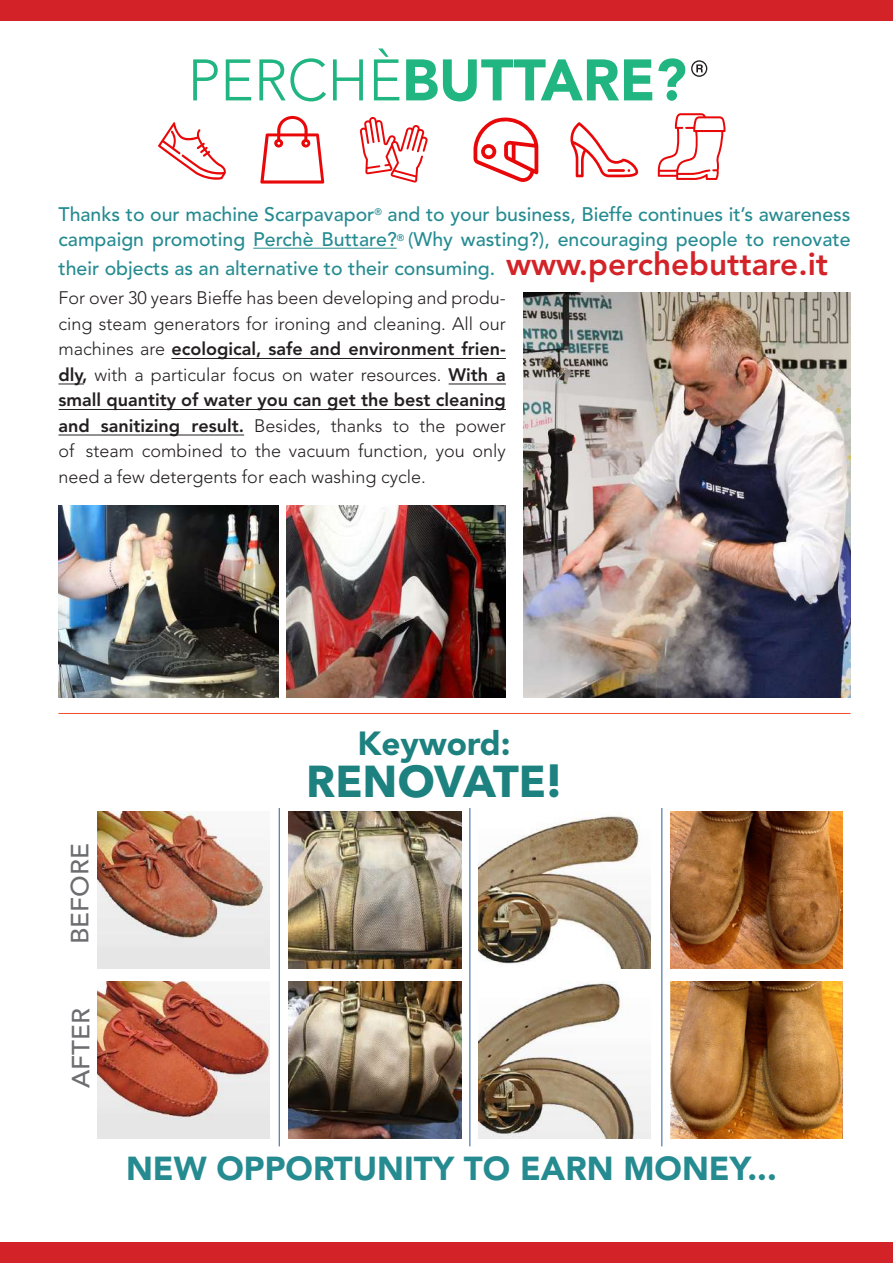
<style>
.page{position:relative;width:893px;height:1263px;background:#fff}
.page>*{position:absolute;margin:0;border:0;box-sizing:border-box;transform-origin:0 0}
.t1{font:700 44.25px "Avenir Next LT Pro";color:#1c817f}
.t2{font:900 33.15px "Avenir LT Std";color:#1c817f}
.t3{font:900 33px "Avenir LT Std";color:#258b91}
.t4{font:500 24.75px "Avenir LT Std";color:#6c6d70;scale:1.05 1}
.t5{font:500 19.5px/25.5px "Avenir LT Std";color:#258b91}
.t6{font:300 18px/25.5px "Avenir LT Std";color:#231f20;text-align:justify}
.s1{font-weight:800;font-size:31.5px;color:#d32328}
.s2{font-weight:800}
.s3{font-size:46.05px}
</style>
<div class="page">
<div style="left:0;top:0;width:893px;height:20px;background:#d32328"></div>
<div style="left:0;top:1242px;width:893px;height:21px;background:#d32328"></div>
<img style="left:523px;top:293px;width:327px;height:404px">
<img style="left:286px;top:505px;width:220px;height:192px">
<hr style="left:58px;top:713px;width:792px;height:1px;background:#f04d26">
<img style="left:58px;top:505px;width:220px;height:192px">
<hr style="left:253px;top:248px;width:144px;height:1px;background:#258b91">
<img style="left:97px;top:811px;width:173px;height:157px">
<img style="left:289px;top:811px;width:172px;height:157px">
<img style="left:478px;top:816px;width:173px;height:152px">
<img style="left:97px;top:981px;width:173px;height:157px">
<img style="left:289px;top:981px;width:172px;height:157px">
<img style="left:478px;top:981px;width:173px;height:157px">
<hr style="left:279px;top:808px;width:1px;height:338px;background:#295e9d">
<hr style="left:470px;top:808px;width:1px;height:338px;background:#295e9d">
<img style="left:670px;top:811px;width:173px;height:157px">
<img style="left:670px;top:981px;width:172px;height:157px">
<hr style="left:662px;top:808px;width:1px;height:338px;background:#295e9d">
<svg style="left:359px;top:117px;width:69px;height:66px"></svg>
<svg style="left:473px;top:117px;width:65px;height:65px"></svg>
<svg style="left:158px;top:122px;width:68px;height:58px"></svg>
<svg style="left:260px;top:116px;width:64px;height:68px"></svg>
<svg style="left:658px;top:113px;width:67px;height:67px"></svg>
<svg style="left:570px;top:122px;width:68px;height:55px"></svg>
<hr style="left:607px;top:169px;width:18px;height:3px;background:#e90809">
<svg style="left:691px;top:60px;width:17px;height:17px"></svg>
<svg style="left:193px;top:59px;width:25px;height:41px"></svg>
<svg style="left:226px;top:59px;width:25px;height:41px"></svg>
<svg style="left:259px;top:58px;width:67px;height:43px"></svg>
<svg style="left:333px;top:59px;width:30px;height:41px"></svg>
<svg style="left:374px;top:49px;width:25px;height:51px"></svg>
<svg style="left:406px;top:59px;width:246px;height:42px"></svg>
<svg style="left:658px;top:58px;width:27px;height:43px"></svg>
<hr style="left:171px;top:358px;width:335px;height:1px;background:#231f20">
<svg style="left:58px;top:383px;width:26px;height:1px"></svg>
<hr style="left:449px;top:383px;width:57px;height:1px;background:#231f20">
<hr style="left:58px;top:409px;width:448px;height:1px;background:#231f20">
<hr style="left:58px;top:434px;width:186px;height:1px;background:#231f20">
<p class="t5" style="left:58px;top:202px;width:794px">Thanks to our machine Scarpavapor<sup>®</sup> and to your business, Bieffe continues it’s awareness campaign promoting Perchè Buttare?<sup>®</sup> (Why wasting?), encouraging people to renovate</p>
<p class="t5" style="left:58px;top:256px;width:771px">their objects as an alternative to their consuming. <span class="s1">www.perchebuttare.it</span></p>
<p class="t6" style="left:58px;top:285px;width:449px">For over 30 years Bieffe has been developing and produ&shy;cing steam generators for ironing and cleaning. All our machines are <span class="s2">ecological, safe and environment frien&shy;dly,</span> with a particular focus on water resources. <span class="s2">With a small quantity of water you can get the best cleaning and sanitizing result.</span> Besides, thanks to the power of steam combined to the vacuum function, you only need a few detergents for each washing cycle.</p>
<h3 class="t4" style="left:65px;top:944px;width:97px;rotate:-90deg">BEFORE</h3>
<h3 class="t4" style="left:67px;top:1088px;width:78px;rotate:-90deg">AFTER</h3>
<h2 class="t2" style="left:358px;top:723px;width:155px">Keyword:</h2>
<h1 class="t1" style="left:306px;top:754px;width:257px">RENOVATE<span class="s3">!</span></h1>
<h3 class="t3" style="left:126px;top:1149px;width:652px">NEW OPPORTUNITY TO EARN MONEY...</h3>
</div>
